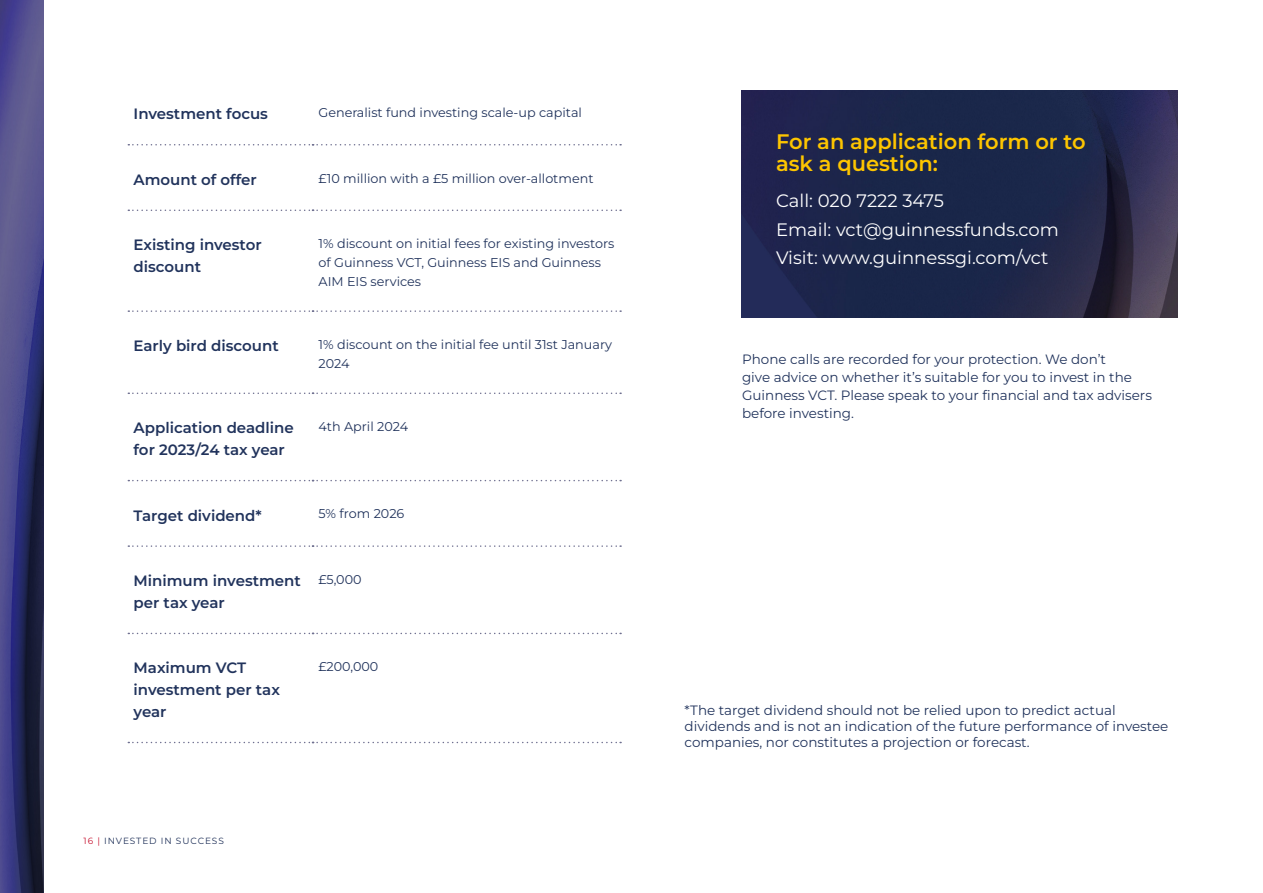
<style>
.page{position:relative;width:1263px;height:893px;background:#fff}
.page>*{position:absolute;margin:0;border:0;box-sizing:border-box;transform-origin:0 0}
.t1{font:600 21px/21.8px "Montserrat";color:#fdc500}
.t2{font:18px/28.2px "Montserrat";color:#fff}
.t3{font:600 15px/21.8px "Montserrat";color:#21335c}
.t4{font:13.5px/18px "Montserrat";color:#21335c}
.t5{font:12.75px/18.8px "Montserrat";color:#21335c}
.t6{font:9px "Montserrat";letter-spacing:.1em;color:#22335b}
.s1{color:#c71531}
</style>
<div class="page">
<img style="left:741px;top:90px;width:437px;height:228px">
<svg style="left:128px;top:144px;width:493px;height:1px"></svg>
<svg style="left:128px;top:210px;width:493px;height:1px"></svg>
<svg style="left:128px;top:310px;width:493px;height:2px"></svg>
<svg style="left:128px;top:393px;width:493px;height:1px"></svg>
<svg style="left:128px;top:480px;width:493px;height:1px"></svg>
<svg style="left:128px;top:545px;width:493px;height:2px"></svg>
<svg style="left:128px;top:633px;width:493px;height:1px"></svg>
<svg style="left:128px;top:742px;width:493px;height:1px"></svg>
<img style="left:0;top:0;width:44px;height:893px">
<p class="t3" style="left:134px;top:103px;width:136px">Investment focus</p>
<p class="t5" style="left:319px;top:103px;width:265px">Generalist fund investing scale-up capital</p>
<p class="t3" style="left:134px;top:168px;width:125px">Amount of offer</p>
<p class="t5" style="left:319px;top:168px;width:276px">£10 million with a £5 million over-allotment</p>
<p class="t3" style="left:134px;top:234px;width:130px">Existing investor discount</p>
<p class="t5" style="left:319px;top:234px;width:297px">1% discount on initial fees for existing investors of Guinness VCT, Guinness EIS and Guinness<br>AIM EIS services</p>
<p class="t3" style="left:134px;top:335px;width:147px">Early bird discount</p>
<p class="t5" style="left:319px;top:335px;width:295px">1% discount on the initial fee until 31st January<br>2024</p>
<p class="t3" style="left:134px;top:417px;width:162px">Application deadline for 2023/24 tax year</p>
<p class="t5" style="left:319px;top:417px;width:91px">4th April 2024</p>
<p class="t3" style="left:134px;top:504px;width:130px">Target dividend*</p>
<p class="t5" style="left:319px;top:504px;width:87px">5% from 2026</p>
<p class="t3" style="left:134px;top:570px;width:169px">Minimum investment per tax year</p>
<p class="t5" style="left:319px;top:570px;width:45px">£5,000</p>
<p class="t3" style="left:134px;top:657px;width:148px">Maximum VCT investment per tax year</p>
<p class="t5" style="left:319px;top:657px;width:61px">£200,000</p>
<p class="t6" style="left:84px;top:835px;width:142px"><span class="s1">16 |</span> INVESTED IN SUCCESS</p>
<h1 class="t1" style="left:776px;top:130px;width:311px">For an application form or to ask a question:</h1>
<h2 class="t2" style="left:776px;top:186px;width:284px">Call: 020 7222 3475<br>Email: vct@guinnessfunds.com<br>Visit: www.guinnessgi.com/vct</h2>
<p class="t4" style="left:742px;top:350px;width:411px">Phone calls are recorded for your protection. We don’t<br>give advice on whether it’s suitable for you to invest in the Guinness VCT. Please speak to your financial and tax advisers before investing.</p>
<p class="t4" style="left:685px;top:702px;width:485px;line-height:16.2px">*The target dividend should not be relied upon to predict actual dividends and is not an indication of the future performance of investee companies, nor constitutes a projection or forecast.</p>
</div>
